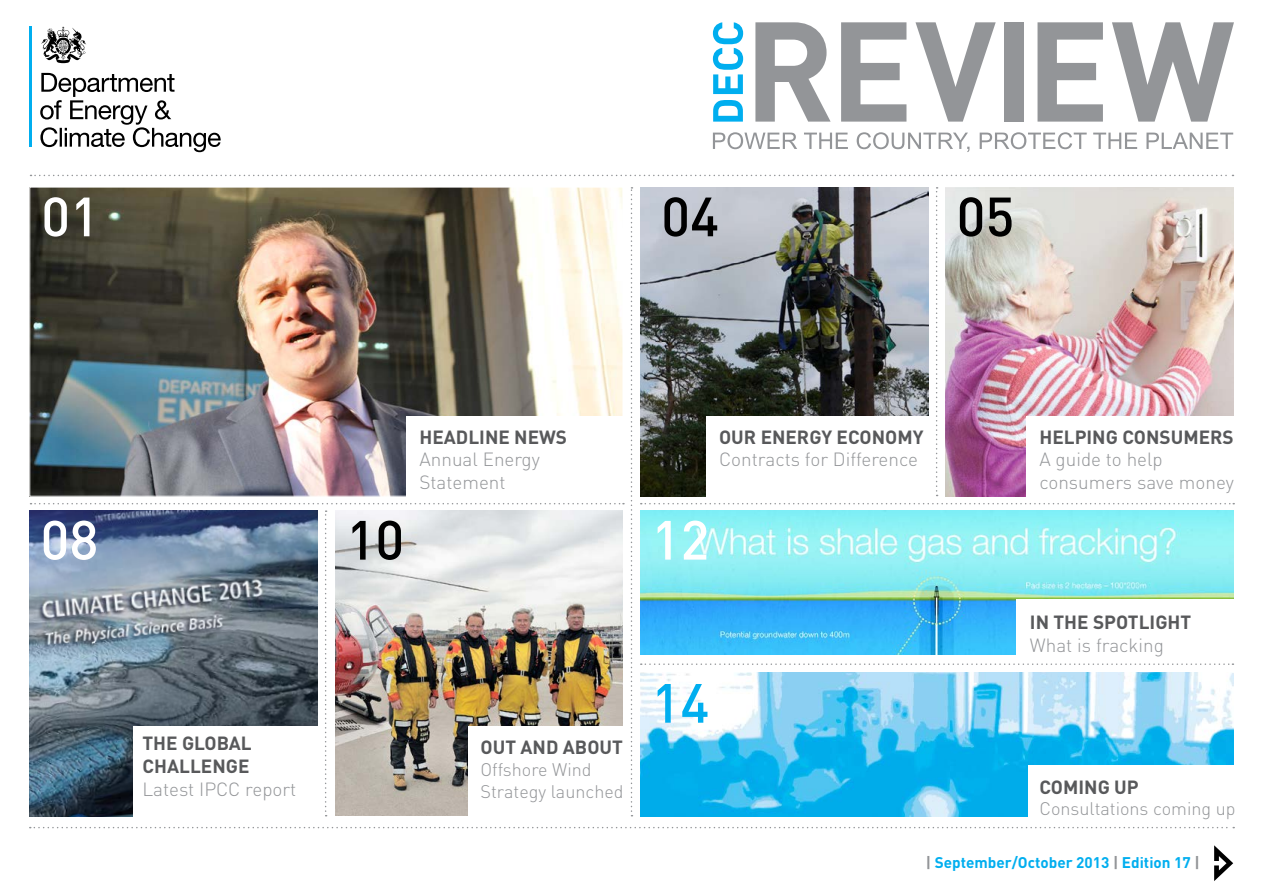
<style>
.page{position:relative;width:1263px;height:893px;background:#fff}
.page>*{position:absolute;margin:0;border:0;box-sizing:border-box;transform-origin:0 0}
.t1{font:500 54.45px "DIN Pro";color:#fff}
.t2{font:500 54.45px "DIN Pro";color:#000}
.t3{font:500 54.45px "DIN Pro";color:#00aeef}
.t4{font:300 18.9px/22.6px "DIN Pro";color:#939598}
.t5{font:700 18.9px/22.6px "DIN Pro";color:#58595b}
.t6{font:300 18px/21.6px "DIN Pro";color:#939598}
.t7{font:700 15.3px "DIN Pro";color:#00aeef}
.s1{color:#939598}
</style>
<div class="page">
<img style="left:31px;top:189px;width:590px;height:306px">
<img style="left:640px;top:187px;width:288px;height:309px">
<img style="left:30px;top:510px;width:288px;height:306px">
<img style="left:945px;top:187px;width:288px;height:309px">
<img style="left:640px;top:510px;width:593px;height:145px">
<img style="left:335px;top:510px;width:288px;height:306px">
<img style="left:640px;top:672px;width:593px;height:144px">
<div style="left:407px;top:416px;width:220px;height:88px;background:#fff"></div>
<div style="left:706px;top:416px;width:230px;height:86px;background:#fff"></div>
<div style="left:133px;top:726px;width:189px;height:92px;background:#fff"></div>
<div style="left:1026px;top:416px;width:224px;height:87px;background:#fff"></div>
<div style="left:468px;top:726px;width:160px;height:102px;background:#fff"></div>
<div style="left:1016px;top:599px;width:234px;height:62px;background:#fff"></div>
<div style="left:1028px;top:765px;width:211px;height:56px;background:#fff"></div>
<svg style="left:641px;top:503px;width:593px;height:1px"></svg>
<svg style="left:31px;top:503px;width:593px;height:1px"></svg>
<svg style="left:641px;top:663px;width:592px;height:2px"></svg>
<svg style="left:631px;top:187px;width:1px;height:629px"></svg>
<svg style="left:936px;top:187px;width:1px;height:309px"></svg>
<svg style="left:325px;top:510px;width:2px;height:306px"></svg>
<svg style="left:713px;top:132px;width:520px;height:20px"></svg>
<svg style="left:713px;top:22px;width:30px;height:100px"></svg>
<svg style="left:1112px;top:22px;width:122px;height:100px"></svg>
<svg style="left:755px;top:22px;width:76px;height:100px"></svg>
<svg style="left:841px;top:22px;width:65px;height:100px"></svg>
<svg style="left:915px;top:22px;width:81px;height:100px"></svg>
<div style="left:1005px;top:22px;width:19px;height:100px;background:#939598"></div>
<svg style="left:1037px;top:22px;width:66px;height:100px"></svg>
<svg style="left:41px;top:27px;width:45px;height:36px"></svg>
<svg style="left:40px;top:73px;width:181px;height:79px"></svg>
<hr style="left:30px;top:27px;width:2px;height:120px;background:#00aeef">
<svg style="left:1214px;top:845px;width:19px;height:36px"></svg>
<svg style="left:31px;top:175px;width:1202px;height:1px"></svg>
<svg style="left:30px;top:827px;width:1204px;height:1px"></svg>
<p class="t1" style="left:41px;top:172px;width:59px">01</p>
<p class="t2" style="left:661px;top:172px;width:59px">04</p>
<p class="t2" style="left:956px;top:172px;width:59px">05</p>
<p class="t5" style="left:419px;top:423px;width:149px">HEADLINE NEWS</p>
<p class="t4" style="left:419px;top:447px;width:122px">Annual Energy<br>Statement</p>
<p class="t1" style="left:40px;top:496px;width:59px">08</p>
<p class="t1" style="left:651px;top:496px;width:59px">12</p>
<p class="t2" style="left:346px;top:496px;width:59px">10</p>
<p class="t5" style="left:719px;top:423px;width:206px">OUR ENERGY ECONOMY</p>
<p class="t4" style="left:719px;top:447px;width:200px">Contracts for Difference</p>
<p class="t5" style="left:142px;top:730px;width:111px">THE GLOBAL<br>CHALLENGE</p>
<p class="t4" style="left:142px;top:776px;width:155px">Latest IPCC report</p>
<p class="t5" style="left:480px;top:734px;width:144px">OUT AND ABOUT</p>
<p class="t6" style="left:480px;top:757px;width:145px">Offshore Wind<br>Strategy launched</p>
<p class="t3" style="left:651px;top:659px;width:59px">14</p>
<p class="t5" style="left:1039px;top:423px;width:196px">HELPING CONSUMERS</p>
<p class="t4" style="left:1039px;top:447px;width:196px">A guide to help consumers save money</p>
<p class="t5" style="left:1030px;top:609px;width:163px">IN THE SPOTLIGHT</p>
<p class="t4" style="left:1030px;top:632px;width:136px">What is fracking</p>
<p class="t5" style="left:1039px;top:773px;width:101px">COMING UP</p>
<p class="t6" style="left:1039px;top:797px;width:198px">Consultations coming up</p>
<p class="t7" style="left:926px;top:850px;width:275px"><span class="s1">|</span> September/October 2013 <span class="s1">|</span> Edition 17 <span class="s1">|</span></p>
</div>
